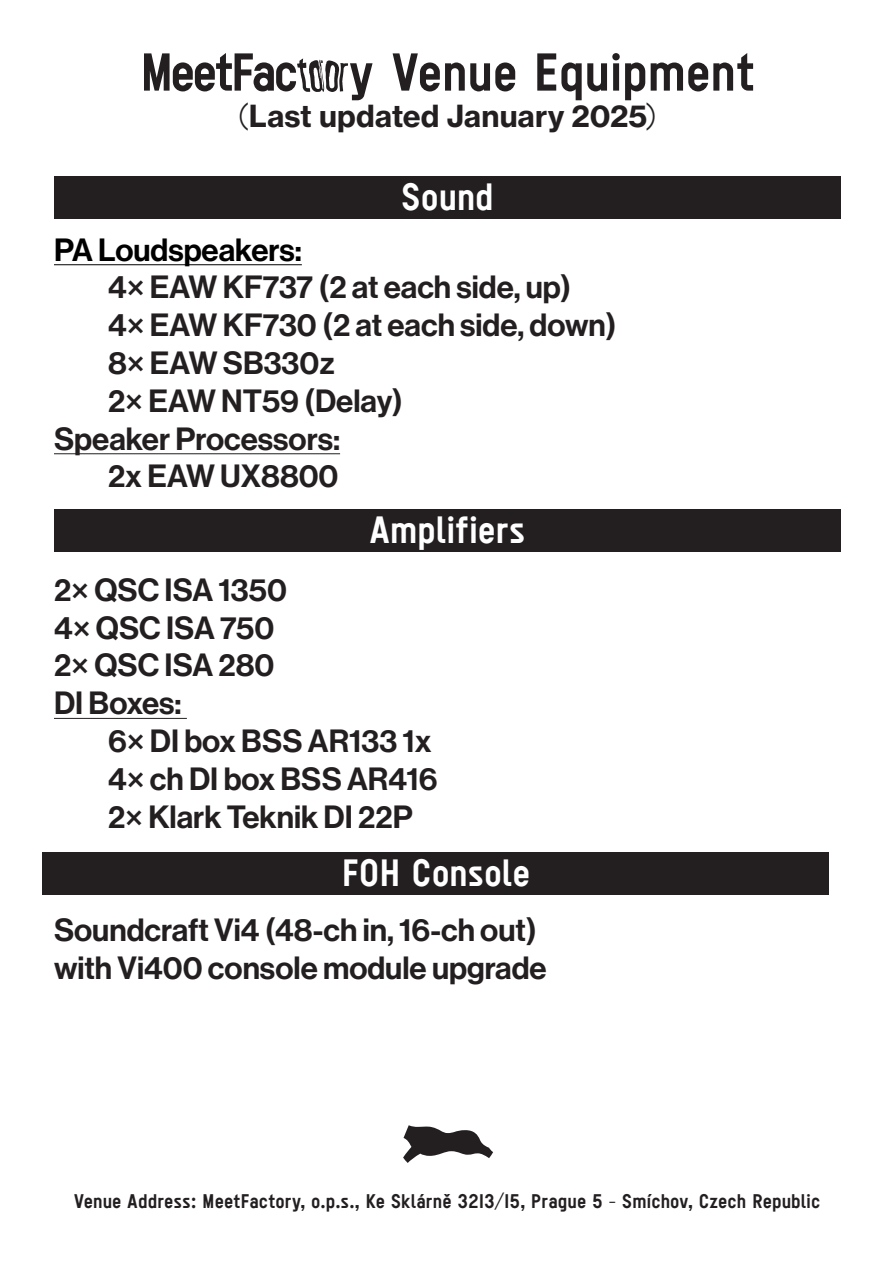
<style>
.page{position:relative;width:893px;height:1263px;background:#fff}
.page>*{position:absolute;margin:0;border:0;box-sizing:border-box;transform-origin:0 0}
.t1{font:52.5px "MF Grotesk New";letter-spacing:-.005em;color:#231f20}
.t2{font:37.5px "MF Grotesk New";color:#fff}
.t3{font:31.5px/37.8px "N Haas Grotesk DS Pro 65 Md";color:#231f20}
.t4{font:31.5px "N Haas Grotesk DS Pro 65 Md";color:#000}
.t5{font:30px "N Haas Grotesk TX Pro 75 Bd";color:#231f20}
.t6{font:19.5px "MF Grotesk New";color:#231f20}
.s1{font-family:"MF Grotesk New"}
</style>
<div class="page">
<hr style="left:54px;top:264px;width:248px;height:1px;background:#000">
<hr style="left:54px;top:453px;width:286px;height:1px;background:#231f20">
<hr style="left:54px;top:718px;width:133px;height:1px;background:#231f20">
<div style="left:54px;top:176px;width:787px;height:43px;background:#231f20"></div>
<div style="left:54px;top:509px;width:787px;height:43px;background:#231f20"></div>
<div style="left:43px;top:852px;width:786px;height:43px;background:#231f20"></div>
<h1 class="t1" style="left:140px;top:42px;width:617px">(MF6) Venue Equipment</h1>
<p class="t5" style="left:238px;top:97px;width:421px"><span class="s1">(</span>Last updated January 2025<span class="s1">)</span></p>
<p class="t2" style="left:401px;top:175px;width:94px">Sound</p>
<p class="t4" style="left:54px;top:231px;width:249px">PA Loudspeakers:</p>
<p class="t3" style="left:108px;top:269px;width:465px">4× EAW KF737 (2 at each side, up)</p>
<p class="t3" style="left:108px;top:307px;width:510px">4× EAW KF730 (2 at each side, down)</p>
<p class="t3" style="left:108px;top:345px;width:228px">8× EAW SB330z</p>
<p class="t3" style="left:108px;top:382px;width:297px">2× EAW NT59 (Delay)</p>
<p class="t3" style="left:54px;top:420px;width:288px">Speaker Processors:</p>
<p class="t3" style="left:108px;top:458px;width:232px">2x EAW UX8800</p>
<p class="t2" style="left:369px;top:508px;width:157px">Amplifiers</p>
<p class="t3" style="left:54px;top:571px;width:234px">2× QSC ISA 1350<br>4× QSC ISA 750<br>2× QSC ISA 280<br>DI Boxes:</p>
<p class="t3" style="left:108px;top:723px;width:331px">6× DI box BSS AR133 1x<br>4× ch DI box BSS AR416<br>2× Klark Teknik DI 22P</p>
<p class="t2" style="left:341px;top:851px;width:191px">FOH Console</p>
<p class="t3" style="left:54px;top:912px;width:494px">Soundcraft Vi4 (48-ch in, 16-ch out) with Vi400 console module upgrade</p>
<h1 class="t1" style="left:399px;top:1114px;width:98px">(pig)</h1>
<p class="t6" style="left:74px;top:1190px;width:748px">Venue Address: MeetFactory, o.p.s., Ke Sklárně 3213/15, Prague 5 - Smíchov, Czech Republic</p>
</div>
